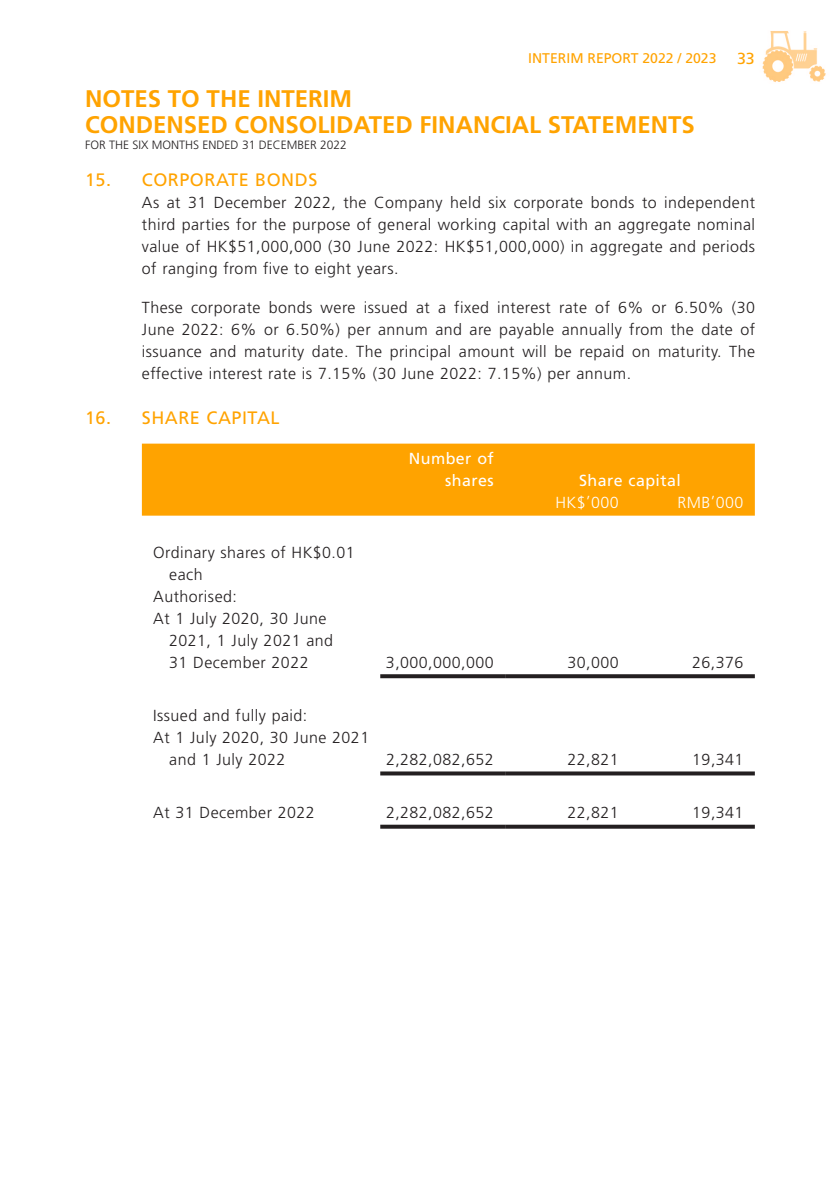
<style>
.page{position:relative;width:840px;height:1191px;background:#fff}
.page>*{position:absolute;margin:0;border:0;box-sizing:border-box;transform-origin:0 0}
.t1{font:700 24px/26px "Frutiger LT Std";color:#ffa300}
.t2{font:18px "Frutiger LT Std";letter-spacing:.03em;color:#ffa300}
.t3{font:300 16px/22px "Frutiger LT Std";letter-spacing:.03em;color:#231f20;text-align:justify}
.t4{font:16px/22px "Frutiger LT Std";letter-spacing:.03em;color:#fff;text-align:right}
.t5{font:300 16px "Frutiger LT Std";letter-spacing:.03em;color:#fff}
.t6{font:16px "Frutiger LT Std";color:#ffa300}
.t7{font:14px "Frutiger LT Std";color:#ffa300}
.t8{font:300 12px "Frutiger LT Std";color:#231f20}
</style>
<div class="page">
<div style="left:142px;top:443px;width:612px;height:72px;background:#ffa300"></div>
<svg style="left:380px;top:674px;width:125px;height:4px"></svg>
<svg style="left:505px;top:674px;width:124px;height:4px"></svg>
<svg style="left:629px;top:674px;width:125px;height:4px"></svg>
<svg style="left:380px;top:771px;width:125px;height:4px"></svg>
<svg style="left:505px;top:771px;width:124px;height:4px"></svg>
<svg style="left:629px;top:771px;width:125px;height:4px"></svg>
<svg style="left:380px;top:824px;width:125px;height:4px"></svg>
<svg style="left:505px;top:824px;width:124px;height:4px"></svg>
<svg style="left:629px;top:824px;width:125px;height:4px"></svg>
<p class="t7" style="left:528px;top:50px;width:190px">INTERIM REPORT 2022 / 2023</p>
<p class="t6" style="left:736px;top:49px;width:19px">33</p>
<h1 class="t1" style="left:85px;top:85px;width:610px">NOTES TO THE INTERIM<br>CONDENSED CONSOLIDATED FINANCIAL STATEMENTS</h1>
<p class="t8" style="left:85px;top:138px;width:263px">FOR THE SIX MONTHS ENDED 31 DECEMBER 2022</p>
<p class="t2" style="left:85px;top:169px;width:233px">15. CORPORATE BONDS</p>
<p class="t3" style="left:142px;top:192px;width:614px">As at 31 December 2022, the Company held six corporate bonds to independent third parties for the purpose of general working capital with an aggregate nominal value of HK$51,000,000 (30 June 2022: HK$51,000,000) in aggregate and periods of ranging from five to eight years.</p>
<p class="t3" style="left:142px;top:297px;width:614px">These corporate bonds were issued at a fixed interest rate of 6% or 6.50% (30<br>June 2022: 6% or 6.50%) per annum and are payable annually from the date of issuance and maturity date. The principal amount will be repaid on maturity. The effective interest rate is 7.15% (30 June 2022: 7.15%) per annum.</p>
<p class="t2" style="left:85px;top:407px;width:196px">16. SHARE CAPITAL</p>
<p class="t4" style="left:408px;top:447px;width:86px">Number of shares</p>
<p class="t4" style="left:578px;top:469px;width:103px">Share capital</p>
<p class="t5" style="left:555px;top:493px;width:65px">HK$’000</p>
<p class="t5" style="left:677px;top:493px;width:67px">RMB’000</p>
<p class="t3" style="left:153px;top:541px;width:203px">Ordinary shares of HK$0.01</p>
<p class="t3" style="left:169px;top:563px;width:35px">each</p>
<p class="t3" style="left:153px;top:585px;width:85px">Authorised:</p>
<p class="t3" style="left:153px;top:607px;width:175px">At 1 July 2020, 30 June</p>
<p class="t3" style="left:169px;top:629px;width:165px">2021, 1 July 2021 and</p>
<p class="t3" style="left:169px;top:651px;width:141px">31 December 2022</p>
<p class="t3" style="left:386px;top:651px;width:109px">3,000,000,000</p>
<p class="t3" style="left:567px;top:651px;width:53px">30,000</p>
<p class="t3" style="left:691px;top:651px;width:53px">26,376</p>
<p class="t3" style="left:153px;top:704px;width:155px">Issued and fully paid:</p>
<p class="t3" style="left:153px;top:726px;width:217px">At 1 July 2020, 30 June 2021</p>
<p class="t3" style="left:169px;top:748px;width:118px">and 1 July 2022</p>
<p class="t3" style="left:386px;top:748px;width:109px">2,282,082,652</p>
<p class="t3" style="left:567px;top:748px;width:53px">22,821</p>
<p class="t3" style="left:692px;top:748px;width:53px">19,341</p>
<p class="t3" style="left:153px;top:802px;width:163px">At 31 December 2022</p>
<p class="t3" style="left:386px;top:802px;width:109px">2,282,082,652</p>
<p class="t3" style="left:567px;top:802px;width:53px">22,821</p>
<p class="t3" style="left:692px;top:802px;width:53px">19,341</p>
</div>
